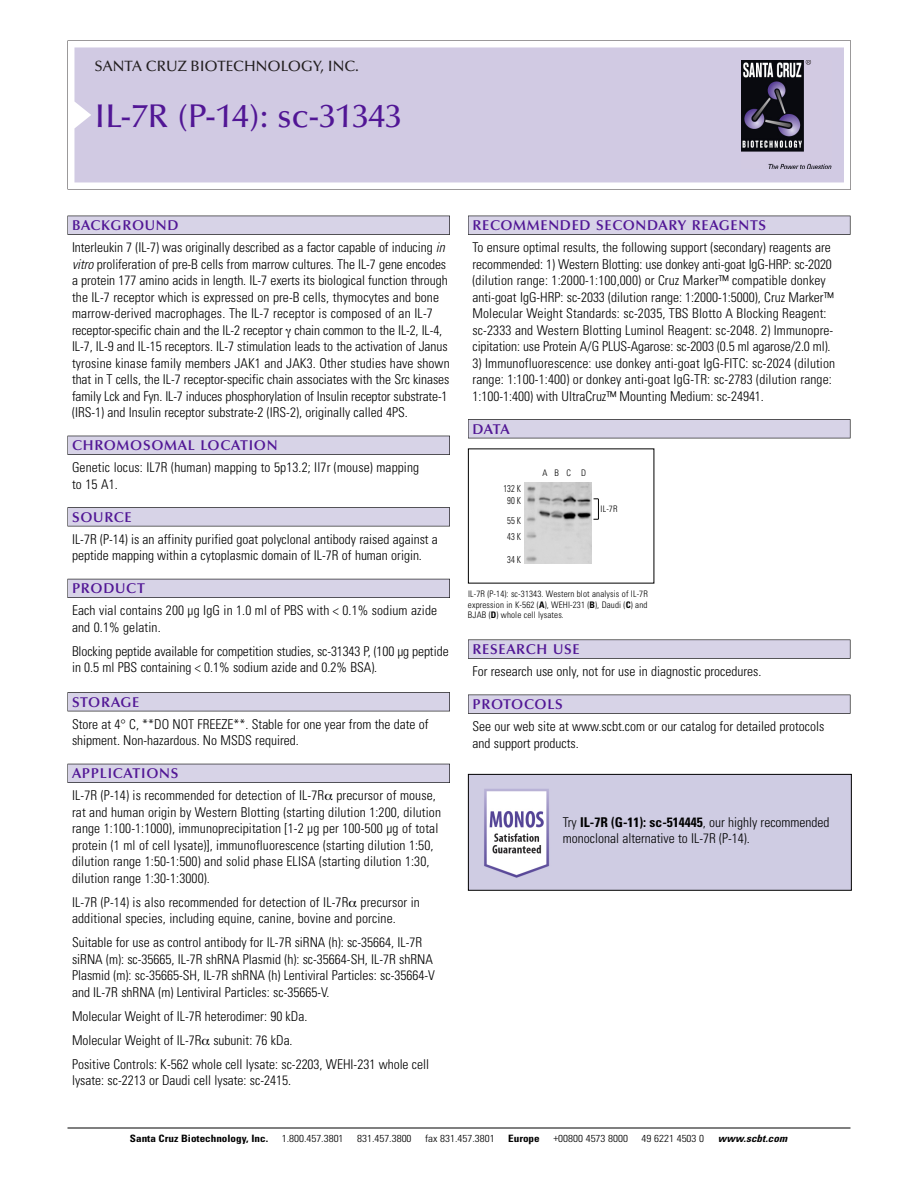
<style>
.page{position:relative;width:918px;height:1188px;background:#fff}
.page>*{position:absolute;margin:0;border:0;box-sizing:border-box;transform-origin:0 0}
.t1{font:500 33px "Optima";color:#511695}
.t2{font:500 15px "Optima";color:#231f20}
.t3{font:600 14.25px "Optima";letter-spacing:.05em;color:#511695}
.t4{font:300 condensed 13.5px/16.5px "Univers";color:#000}
.t5{font:300 condensed 10.2px "Univers";color:#000;scale:1.1 1}
.t6{font:700 condensed 10.2px "Univers";color:#000;scale:1.1 1}
.t7{font:italic 700 condensed 10.2px "Univers";letter-spacing:.005em;color:#000;scale:1.1 1}
.t8{font:300 condensed 9.75px/12px "Univers";color:#000;text-align:center;scale:.87 1}
.t9{font:300 condensed 9px/10.5px "Univers";letter-spacing:.015em;color:#000;text-align:justify}
.s1{font-style:italic}
.s2{font-weight:700}
</style>
<div class="page">
<svg style="left:68px;top:40px;width:783px;height:149px"></svg>
<div style="left:74px;top:47px;width:770px;height:135px;background:#d1cae3"></div>
<img style="left:741px;top:60px;width:90px;height:108px">
<div style="left:68px;top:216px;width:382px;height:19px;background:#525155"></div>
<div style="left:68px;top:216px;width:381px;height:18px;background:#d7d3e7"></div>
<div style="left:68px;top:436px;width:382px;height:19px;background:#515055"></div>
<div style="left:68px;top:436px;width:381px;height:18px;background:#d7d3e7"></div>
<div style="left:68px;top:507px;width:382px;height:19px;background:#545357"></div>
<div style="left:68px;top:508px;width:381px;height:18px;background:#d7d3e7"></div>
<div style="left:68px;top:579px;width:382px;height:19px;background:#54535a"></div>
<div style="left:68px;top:579px;width:381px;height:18px;background:#d7d3e7"></div>
<div style="left:68px;top:692px;width:382px;height:19px;background:#525155"></div>
<div style="left:68px;top:693px;width:381px;height:18px;background:#d7d3e7"></div>
<div style="left:68px;top:764px;width:382px;height:19px;background:#525158"></div>
<div style="left:68px;top:764px;width:381px;height:18px;background:#d7d3e7"></div>
<div style="left:468px;top:216px;width:382px;height:19px;background:#525155"></div>
<div style="left:468px;top:216px;width:382px;height:18px;background:#d7d3e7"></div>
<div style="left:468px;top:419px;width:382px;height:19px;background:#525155"></div>
<div style="left:468px;top:420px;width:382px;height:18px;background:#d7d3e7"></div>
<div style="left:468px;top:640px;width:382px;height:19px;background:#575759"></div>
<div style="left:468px;top:640px;width:382px;height:18px;background:#d7d3e7"></div>
<div style="left:468px;top:695px;width:382px;height:19px;background:#545356"></div>
<div style="left:468px;top:695px;width:382px;height:18px;background:#d7d3e7"></div>
<hr style="left:68px;top:1128px;width:782px;height:1px;background:#000">
<img style="left:524px;top:482px;width:67px;height:81px">
<svg style="left:594px;top:499px;width:5px;height:21px"></svg>
<img style="left:470px;top:776px;width:380px;height:113px">
<div style="left:468px;top:774px;width:384px;height:117px;border:1px solid #000"></div>
<p class="t2" style="left:94px;top:61px;width:266px">SANTA CRUZ BIOTECHNOLOGY, INC.</p>
<h1 class="t1" style="left:94px;top:103px;width:309px">IL-7R (P-14): sc-31343</h1>
<p class="t3" style="left:72px;top:219px;width:108px">BACKGROUND</p>
<p class="t4" style="left:72px;top:240px;width:379px">Interleukin 7 (IL-7) was originally described as a factor capable of inducing <span class="s1">in vitro</span> proliferation of pre-B cells from marrow cultures. The IL-7 gene encodes a protein 177 amino acids in length. IL-7 exerts its biological function through the IL-7 receptor which is expressed on pre-B cells, thymocytes and bone marrow-derived macrophages. The IL-7 receptor is composed of an IL-7 receptor-specific chain and the IL-2 receptor chain common to the IL-2, IL-4, IL-7, IL-9 and IL-15 receptors. IL-7 stimulation leads to the activation of Janus tyrosine kinase family members JAK1 and JAK3. Other studies have shown that in T cells, the IL-7 receptor-specific chain associates with the Src kinases family Lck and Fyn. IL-7 induces phosphorylation of Insulin receptor substrate-1 (IRS-1) and Insulin receptor substrate-2 (IRS-2), originally called 4PS.</p>
<p class="t3" style="left:72px;top:440px;width:207px">CHROMOSOMAL LOCATION</p>
<p class="t4" style="left:72px;top:460px;width:349px">Genetic locus: IL7R (human) mapping to 5p13.2; Il7r (mouse) mapping to 15 A1.</p>
<p class="t3" style="left:72px;top:511px;width:61px">SOURCE</p>
<p class="t4" style="left:72px;top:532px;width:367px">IL-7R (P-14) is an affinity purified goat polyclonal antibody raised against a peptide mapping within a cytoplasmic domain of IL-7R of human origin.</p>
<p class="t3" style="left:72px;top:583px;width:74px">PRODUCT</p>
<p class="t4" style="left:72px;top:603px;width:367px">Each vial contains 200 µg IgG in 1.0 ml of PBS with &lt; 0.1% sodium azide and 0.1% gelatin.</p>
<p class="t4" style="left:72px;top:644px;width:378px">Blocking peptide available for competition studies, sc-31343 P, (100 µg peptide in 0.5 ml PBS containing &lt; 0.1% sodium azide and 0.2% BSA).</p>
<p class="t3" style="left:72px;top:696px;width:69px">STORAGE</p>
<p class="t4" style="left:72px;top:717px;width:358px">Store at 4° C, **DO NOT FREEZE**. Stable for one year from the date of shipment. Non-hazardous. No MSDS required.</p>
<p class="t3" style="left:72px;top:768px;width:108px">APPLICATIONS</p>
<p class="t4" style="left:72px;top:788px;width:370px">IL-7R (P-14) is recommended for detection of IL-7R precursor of mouse, rat and human origin by Western Blotting (starting dilution 1:200, dilution range 1:100-1:1000), immunoprecipitation [1-2 µg per 100-500 µg of total protein (1 ml of cell lysate)], immunofluorescence (starting dilution 1:50, dilution range 1:50-1:500) and solid phase ELISA (starting dilution 1:30, dilution range 1:30-1:3000).</p>
<p class="t4" style="left:72px;top:895px;width:349px">IL-7R (P-14) is also recommended for detection of IL-7R precursor in additional species, including equine, canine, bovine and porcine.</p>
<p class="t4" style="left:72px;top:935px;width:364px">Suitable for use as control antibody for IL-7R siRNA (h): sc-35664, IL-7R siRNA (m): sc-35665, IL-7R shRNA Plasmid (h): sc-35664-SH, IL-7R shRNA Plasmid (m): sc-35665-SH, IL-7R shRNA (h) Lentiviral Particles: sc-35664-V and IL-7R shRNA (m) Lentiviral Particles: sc-35665-V.</p>
<p class="t4" style="left:72px;top:1005px;width:359px;line-height:24px">Molecular Weight of IL-7R heterodimer: 90 kDa.<br>Molecular Weight of IL-7R subunit: 76 kDa.<br>Positive Controls: K-562 whole cell lysate: sc-2203, WEHI-231 whole cell</p>
<p class="t4" style="left:72px;top:1073px;width:221px">lysate: sc-2213 or Daudi cell lysate: sc-2415.</p>
<p class="t3" style="left:473px;top:219px;width:295px">RECOMMENDED SECONDARY REAGENTS</p>
<p class="t4" style="left:473px;top:240px;width:362px">To ensure optimal results, the following support (secondary) reagents are recommended: 1) Western Blotting: use donkey anti-goat IgG-HRP: sc-2020 (dilution range: 1:2000-1:100,000) or Cruz Marker™ compatible donkey anti-goat IgG-HRP: sc-2033 (dilution range: 1:2000-1:5000), Cruz Marker™ Molecular Weight Standards: sc-2035, TBS Blotto A Blocking Reagent: sc-2333 and Western Blotting Luminol Reagent: sc-2048. 2) Immunopre&shy;cipitation: use Protein A/G PLUS-Agarose: sc-2003 (0.5 ml agarose/2.0 ml).</p>
<p class="t4" style="left:473px;top:356px;width:364px">3) Immunofluorescence: use donkey anti-goat IgG-FITC: sc-2024 (dilution range: 1:100-1:400) or donkey anti-goat IgG-TR: sc-2783 (dilution range:<br>1:100-1:400) with UltraCruz™ Mounting Medium: sc-24941.</p>
<p class="t3" style="left:473px;top:423px;width:39px">DATA</p>
<p class="t8" style="left:503px;top:484px;width:22px">132 K<br>90 K</p>
<p class="t8" style="left:507px;top:513px;width:18px;line-height:16.5px;text-align:left">55 K<br>43 K</p>
<p class="t8" style="left:507px;top:554px;width:18px">34 K</p>
<p class="t9" style="left:542px;top:469px;width:45px">ABC D</p>
<p class="t9" style="left:601px;top:505px;width:18px">IL-7R</p>
<p class="t9" style="left:468px;top:590px;width:181px">IL-7R (P-14): sc-31343. Western blot analysis of IL-7R expression in K-562 (<span class="s2">A</span>), WEHI-231 (<span class="s2">B</span>), Daudi (<span class="s2">C</span>) and BJAB (<span class="s2">D</span>) whole cell lysates.</p>
<p class="t3" style="left:473px;top:643px;width:109px">RESEARCH USE</p>
<p class="t4" style="left:473px;top:664px;width:290px">For research use only, not for use in diagnostic procedures.</p>
<p class="t3" style="left:473px;top:698px;width:92px">PROTOCOLS</p>
<p class="t4" style="left:473px;top:719px;width:353px">See our web site at www.scbt.com or our catalog for detailed protocols and support products.</p>
<p class="t4" style="left:563px;top:815px;width:268px">Try <span class="s2">IL-7R (G-11): sc-514445</span>, our highly recommended monoclonal alternative to IL-7R (P-14).</p>
<p class="t6" style="left:130px;top:1135px;width:127px">Santa Cruz Biotechnology, Inc.</p>
<p class="t5" style="left:282px;top:1135px;width:58px">1.800.457.3801</p>
<p class="t5" style="left:357px;top:1135px;width:51px">831.457.3800</p>
<p class="t5" style="left:425px;top:1135px;width:65px">fax 831.457.3801</p>
<p class="t6" style="left:508px;top:1135px;width:30px">Europe</p>
<p class="t5" style="left:553px;top:1135px;width:69px">+00800 4573 8000</p>
<p class="t5" style="left:642px;top:1135px;width:58px">49 6221 4503 0</p>
<p class="t7" style="left:718px;top:1135px;width:64px">www.scbt.com</p>
</div>
